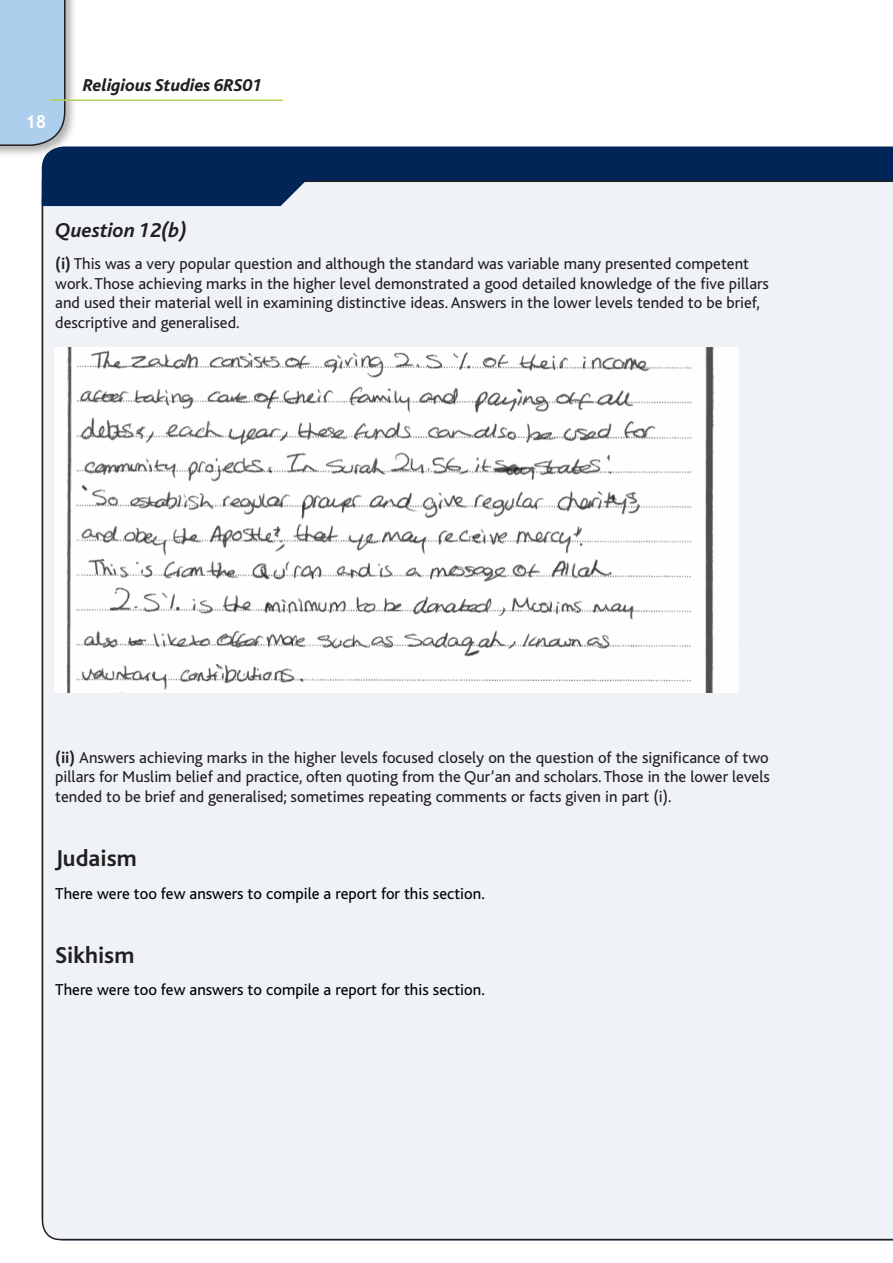
<style>
.page{position:relative;width:893px;height:1263px;background:#fff}
.page>*{position:absolute;margin:0;border:0;box-sizing:border-box;transform-origin:0 0}
.Heading_1{font:700 24px "Bliss";color:#231f20}
.Heading_2{font:italic 700 21px "Bliss";color:#231f20}
.t1{font:italic 800 18px "Bliss";color:#231f20}
.t2{font:700 18px "Trebuchet MS";color:#fff}
.Body_text{font:16.5px/19.5px "Bliss";color:#231f20}
.Body_text-2{font:16.5px "Bliss";color:#000}
.s1{font-weight:700}
</style>
<div class="page">
<div style="left:0;top:0;width:77px;height:158px;background:#231f20;opacity:.35"></div>
<div style="left:0;top:0;width:65px;height:146px;background:#adceec"></div>
<hr style="left:50px;top:99px;width:233px;height:2px;background:#b0d354">
<div style="left:42px;top:146px;width:850px;height:35px;background:#002556"></div>
<div style="left:42px;top:181px;width:850px;height:1059px;background:#eff3f7"></div>
<svg style="left:42px;top:180px;width:264px;height:26px;background:#0b2e5d"></svg>
<svg style="left:892px;top:146px;width:1px;height:1094px"></svg>
<img style="left:55px;top:347px;width:684px;height:345px">
<p class="t2" style="left:25px;top:110px;width:10px">18</p>
<p class="t1" style="left:83px;top:76px;width:181px">Religious Studies 6RS01</p>
<p class="Heading_2" style="left:55px;top:219px;width:133px">Question 12(b)</p>
<p class="Body_text" style="left:55px;top:254px;width:715px"><span class="s1">(i)</span> This was a very popular question and although the standard was variable many presented competent work. Those achieving marks in the higher level demonstrated a good detailed knowledge of the five pillars and used their material well in examining distinctive ideas. Answers in the lower levels tended to be brief, descriptive and generalised.</p>
<p class="Body_text" style="left:55px;top:748px;width:716px;text-align:justify"><span class="s1">(ii)</span> Answers achieving marks in the higher levels focused closely on the question of the significance of two pillars for Muslim belief and practice, often quoting from the Qur’an and scholars. Those in the lower levels tended to be brief and generalised; sometimes repeating comments or facts given in part (i).</p>
<p class="Heading_1" style="left:55px;top:846px;width:83px">Judaism</p>
<p class="Body_text-2" style="left:55px;top:885px;width:431px">There were too few answers to compile a report for this section.</p>
<p class="Heading_1" style="left:55px;top:943px;width:81px">Sikhism</p>
<p class="Body_text-2" style="left:55px;top:981px;width:431px">There were too few answers to compile a report for this section.</p>
</div>
